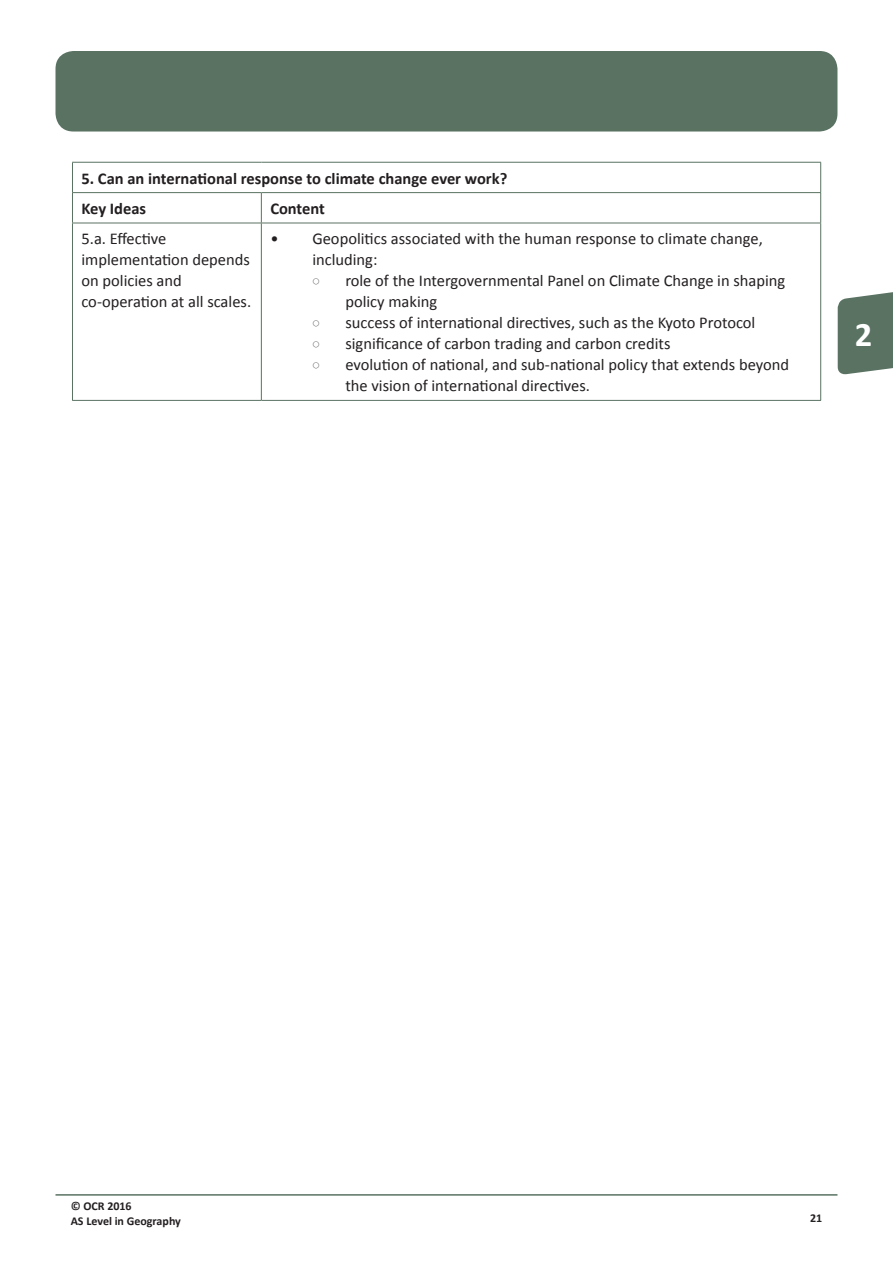
<style>
.page{position:relative;width:893px;height:1263px;background:#fff}
.page>*{position:absolute;margin:0;border:0;box-sizing:border-box;transform-origin:0 0}
.t1{font:700 34.5px "Calibri";color:#fff}
.t2{font:16.5px/21px "Calibri";color:#231f20}
.t3{font:700 16.5px/30.5px "Calibri";color:#231f20}
.t4{font:700 12px/15px "Calibri";color:#231f20}
.t5{font:6px "Calibri";color:#231f20}
</style>
<div class="page">
<svg style="left:838px;top:292px;width:55px;height:83px;background:#687e70"></svg>
<div style="left:56px;top:51px;width:781px;height:81px;background:#597262;border-radius:18px"></div>
<hr style="left:56px;top:1194px;width:781px;height:1px;background:#597262">
<hr style="left:72px;top:192px;width:189px;height:1px;background:#597262">
<hr style="left:261px;top:192px;width:560px;height:1px;background:#597262">
<hr style="left:261px;top:193px;width:1px;height:30px;background:#597262">
<hr style="left:72px;top:223px;width:189px;height:1px;background:#597262">
<hr style="left:261px;top:223px;width:560px;height:1px;background:#597262">
<hr style="left:261px;top:223px;width:1px;height:177px;background:#597262">
<hr style="left:72px;top:162px;width:189px;height:1px;background:#597262">
<svg style="left:72px;top:163px;width:1px;height:29px"></svg>
<hr style="left:261px;top:162px;width:560px;height:1px;background:#597262">
<svg style="left:820px;top:163px;width:1px;height:29px"></svg>
<hr style="left:72px;top:193px;width:1px;height:30px;background:#597262">
<hr style="left:820px;top:193px;width:1px;height:30px;background:#597262">
<hr style="left:72px;top:223px;width:1px;height:177px;background:#597262">
<hr style="left:820px;top:223px;width:1px;height:177px;background:#597262">
<hr style="left:72px;top:400px;width:189px;height:1px;background:#597262">
<hr style="left:261px;top:400px;width:560px;height:1px;background:#597262">
<p class="t3" style="left:81px;top:163px;width:427px">5. Can an international response to climate change ever work?<br>Key Ideas</p>
<p class="t3" style="left:270px;top:193px;width:56px">Content</p>
<p class="t2" style="left:81px;top:228px;width:171px">5.a. Effective implementation depends on policies and co-operation at all scales.</p>
<p class="t2" style="left:312px;top:228px;width:452px;text-indent:-42px">• Geopolitics associated with the human response to climate change, including:</p>
<p class="t5" style="left:313px;top:278px;width:7px">⃝</p>
<p class="t2" style="left:345px;top:270px;width:441px">role of the Intergovernmental Panel on Climate Change in shaping policy making</p>
<p class="t5" style="left:313px;top:320px;width:7px">⃝</p>
<p class="t2" style="left:345px;top:312px;width:412px">success of international directives, such as the Kyoto Protocol</p>
<p class="t5" style="left:313px;top:341px;width:7px">⃝</p>
<p class="t2" style="left:345px;top:333px;width:327px">significance of carbon trading and carbon credits</p>
<p class="t5" style="left:313px;top:362px;width:7px">⃝</p>
<p class="t2" style="left:345px;top:354px;width:445px">evolution of national, and sub-national policy that extends beyond the vision of international directives.</p>
<h1 class="t1" style="left:855px;top:312px;width:19px">2</h1>
<p class="t4" style="left:71px;top:1199px;width:112px">© OCR 2016<br>AS Level in Geography</p>
<p class="t4" style="left:810px;top:1211px;width:14px">21</p>
</div>
